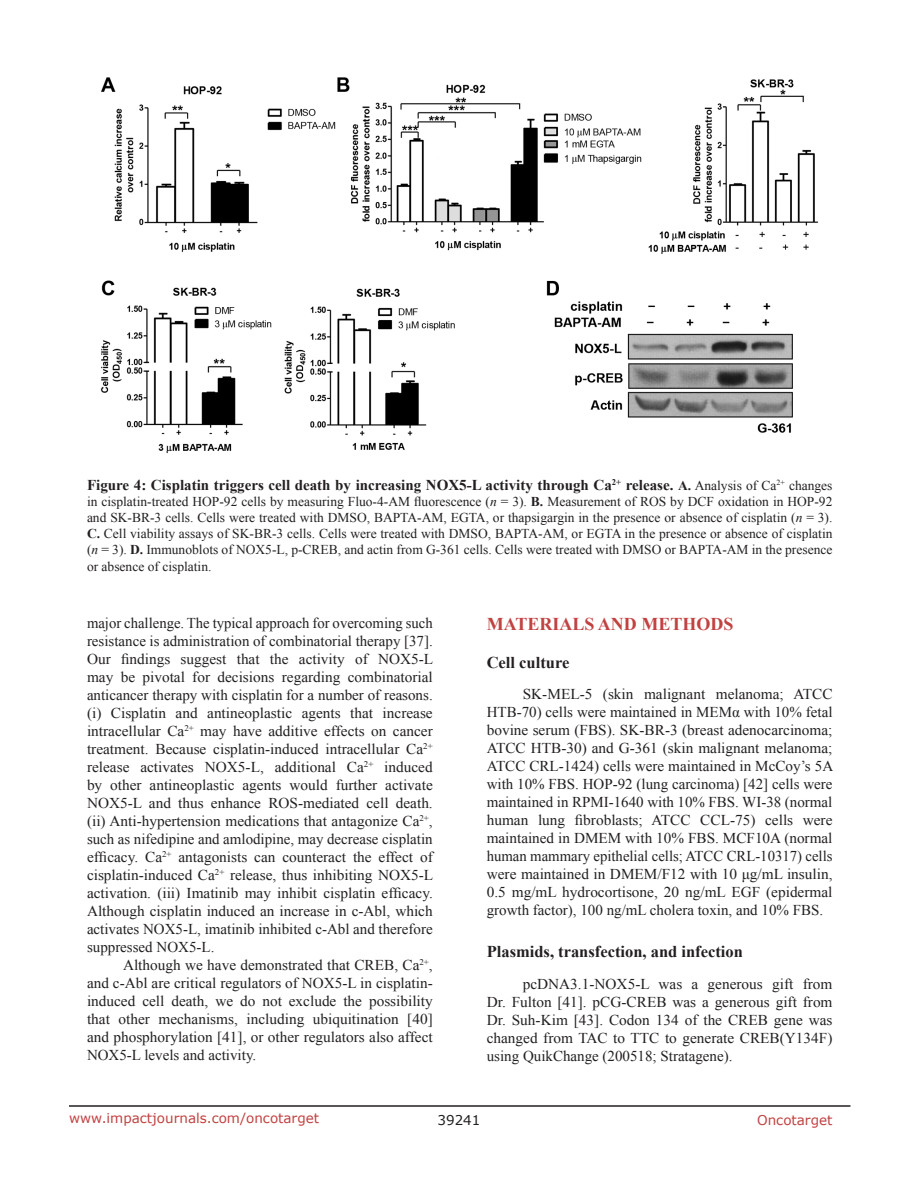
<style>
.page{position:relative;width:918px;height:1188px;background:#fff}
.page>*{position:absolute;margin:0;border:0;box-sizing:border-box;transform-origin:0 0}
.Heading{font:700 18px "Times New Roman";color:#c24141}
.SubHeading{font:700 16.5px "Times New Roman";color:#231f20}
.SubHeading_no{font:700 16.5px "Times New Roman";color:#231f20}
.BodyText{font:15px/18px "Times New Roman";color:#231f20;text-align:justify}
.FigureText{font:700 15px "Times New Roman";color:#231f20}
.FigureText-2{font:13.5px/16.2px "Times New Roman";color:#231f20;text-align:justify}
.t1{font:13.5px "Verdana";color:#c24141}
.t2{font:13.5px "Verdana";color:#231f20}
.s1{font-size:13.5px}
.s2{font-weight:400;font-size:13.5px}
.s3{font-style:italic}
.s4{font-weight:700}
</style>
<div class="page">
<hr style="left:69px;top:1105px;width:781px;height:2px;background:#231f20">
<img style="left:100px;top:77px;width:719px;height:377px">
<p class="FigureText" style="left:87px;top:474px;width:747px">Figure 4: Cisplatin triggers cell death by increasing NOX5-L activity through Ca<sup>2+</sup> release. <span class="s1">A.</span> <span class="s2">Analysis of Ca</span><sup>2+</sup> <span class="s2">changes</span></p>
<p class="FigureText-2" style="left:87px;top:493px;width:747px">in cisplatin-treated HOP-92 cells by measuring Fluo-4-AM fluorescence (<span class="s3">n</span> = 3). <span class="s4">B.</span> Measurement of ROS by DCF oxidation in HOP-92 and SK-BR-3 cells. Cells were treated with DMSO, BAPTA-AM, EGTA, or thapsigargin in the presence or absence of cisplatin (<span class="s3">n</span> = 3).<br><span class="s4">C.</span> Cell viability assays of SK-BR-3 cells. Cells were treated with DMSO, BAPTA-AM, or EGTA in the presence or absence of cisplatin (<span class="s3">n</span> = 3). <span class="s4">D.</span> Immunoblots of NOX5-L, p-CREB, and actin from G-361 cells. Cells were treated with DMSO or BAPTA-AM in the presence or absence of cisplatin.</p>
<p class="BodyText" style="left:87px;top:614px;width:348px">major challenge. The typical approach for overcoming such resistance is administration of combinatorial therapy [37].<br>Our findings suggest that the activity of NOX5-L may be pivotal for decisions regarding combinatorial anticancer therapy with cisplatin for a number of reasons. (i) Cisplatin and antineoplastic agents that increase intracellular Ca<sup>2+</sup> may have additive effects on cancer treatment. Because cisplatin-induced intracellular Ca<sup>2+ </sup>release activates NOX5-L, additional Ca<sup>2+</sup> induced by other antineoplastic agents would further activate NOX5-L and thus enhance ROS-mediated cell death. (ii) Anti-hypertension medications that antagonize Ca<sup>2+</sup>, such as nifedipine and amlodipine, may decrease cisplatin efficacy. Ca<sup>2+</sup> antagonists can counteract the effect of cisplatin-induced Ca<sup>2+</sup> release, thus inhibiting NOX5-L activation. (iii) Imatinib may inhibit cisplatin efficacy.<br>Although cisplatin induced an increase in c-Abl, which activates NOX5-L, imatinib inhibited c-Abl and therefore suppressed NOX5-L.</p>
<p class="BodyText" style="left:87px;top:956px;width:347px;text-indent:36px">Although we have demonstrated that CREB, Ca<sup>2+</sup>, and c-Abl are critical regulators of NOX5-L in cisplatin&shy;induced cell death, we do not exclude the possibility that other mechanisms, including ubiquitination [40] and phosphorylation [41], or other regulators also affect NOX5-L levels and activity.</p>
<p class="Heading" style="left:487px;top:612px;width:248px">MATERIALS AND METHODS</p>
<p class="SubHeading_no" style="left:487px;top:651px;width:84px">Cell culture</p>
<p class="BodyText" style="left:487px;top:685px;width:348px;text-indent:36px">SK-MEL-5 (skin malignant melanoma; ATCC HTB-70) cells were maintained in MEMα with 10% fetal bovine serum (FBS). SK-BR-3 (breast adenocarcinoma; ATCC HTB-30) and G-361 (skin malignant melanoma; ATCC CRL-1424) cells were maintained in McCoy’s 5A with 10% FBS. HOP-92 (lung carcinoma) [42] cells were maintained in RPMI-1640 with 10% FBS. WI-38 (normal human lung fibroblasts; ATCC CCL-75) cells were maintained in DMEM with 10% FBS. MCF10A (normal human mammary epithelial cells; ATCC CRL-10317) cells were maintained in DMEM/F12 with 10 μg/mL insulin, 0.5 mg/mL hydrocortisone, 20 ng/mL EGF (epidermal growth factor), 100 ng/mL cholera toxin, and 10% FBS.</p>
<p class="SubHeading" style="left:487px;top:940px;width:258px">Plasmids, transfection, and infection</p>
<p class="BodyText" style="left:487px;top:974px;width:347px;text-indent:36px">pcDNA3.1-NOX5-L was a generous gift from Dr. Fulton [41]. pCG-CREB was a generous gift from Dr. Suh-Kim [43]. Codon 134 of the CREB gene was changed from TAC to TTC to generate CREB(Y134F) using QuikChange (200518; Stratagene).</p>
<p class="t1" style="left:69px;top:1109px;width:252px">www.impactjournals.com/oncotarget</p>
<p class="t2" style="left:438px;top:1111px;width:44px">39241</p>
<p class="t1" style="left:757px;top:1111px;width:77px">Oncotarget</p>
</div>
